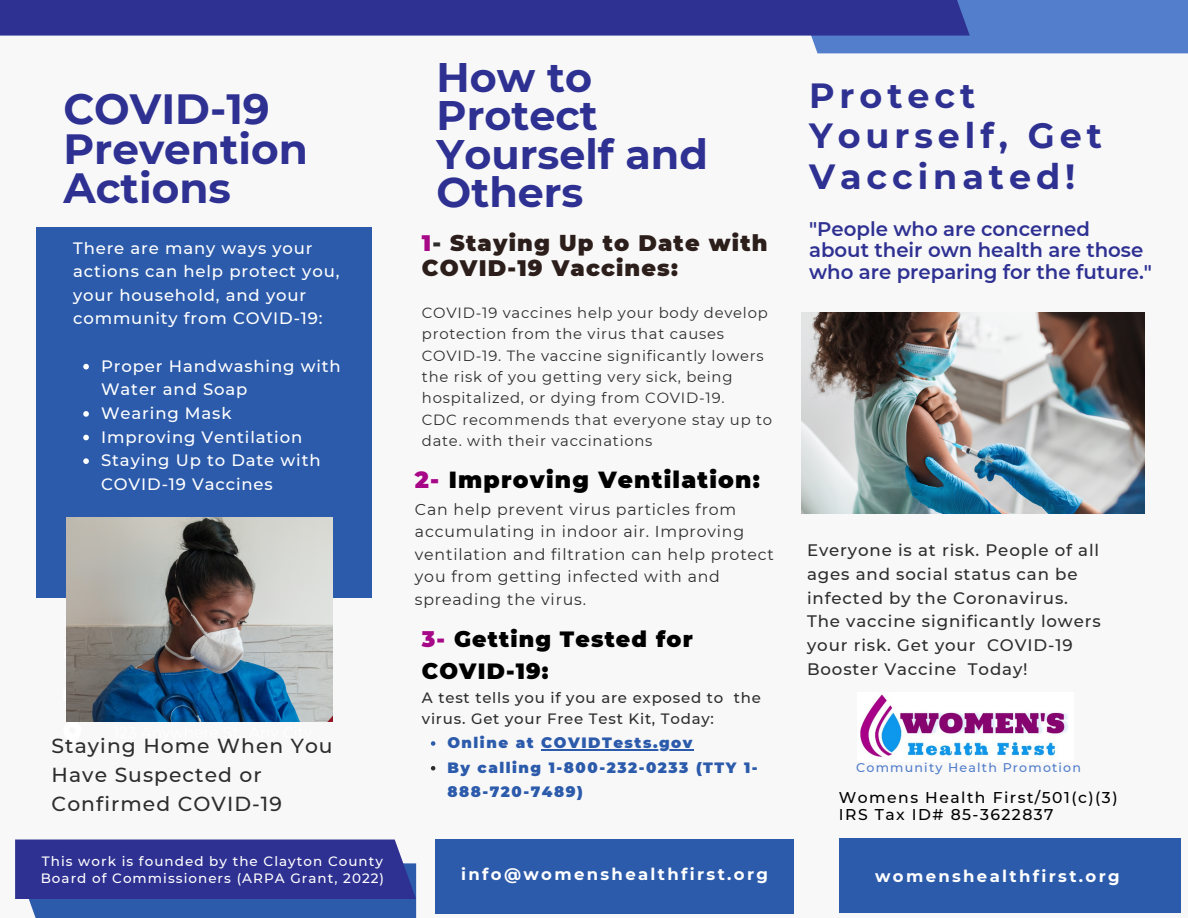
<style>
.page{position:relative;width:1188px;height:918px;background:#f8f8f8}
.page>*{position:absolute;margin:0;border:0;box-sizing:border-box;transform-origin:0 0}
.t1{font:700 42.15px/39.6px "Montserrat";color:#2e3192}
.t2{font:700 41.25px/38.2px "Montserrat";color:#2e3192}
.t3{font:700 34.95px/40.5px "Montserrat";letter-spacing:.14em;color:#2e3192}
.t4{font:900 23.25px "Montserrat";letter-spacing:.05em;color:#000}
.t5{font:900 22.5px/24.8px "Montserrat";letter-spacing:.05em;color:#2c1f1b}
.t6{font:900 22.05px/32.7px "Montserrat";letter-spacing:.05em;color:#000}
.t7{font:500 20.25px/29.2px "Montserrat";letter-spacing:.05em;color:#2d2d2d}
.t8{font:600 19.65px/21.3px "Montserrat";color:#2e3192}
.t9{font:500 16.65px/23.7px "Montserrat";letter-spacing:.05em;color:#2d2d2d}
.t10{font:500 16.5px/23.7px "Montserrat";letter-spacing:.05em;color:#fff}
.t11{font:700 16.5px "Montserrat";letter-spacing:.14em;color:#fff}
.t12{font:15.75px/22.5px "Montserrat";letter-spacing:.05em;color:#2d2d2d}
.t13{font:500 15.6px "Montserrat";letter-spacing:.095em;color:#000}
.t14{font:500 15px/21.3px "Montserrat";letter-spacing:.05em;color:#2d2d2d}
.t15{font:900 15px/24.8px "Montserrat";letter-spacing:.1em;color:#2c5bab}
.t16{font:14.85px/21.3px "Montserrat";letter-spacing:.05em;color:#2d2d2d}
.t17{font:500 13.5px/16.8px "Montserrat";letter-spacing:.075em;color:#fff}
.t18{font:500 12.6px "Montserrat";letter-spacing:.095em;color:#527ecb}
.s1{color:#a60887}
.s2{color:#2d2d2d}
</style>
<div class="page">
<div style="left:792px;top:0;width:396px;height:53px;background:#527ecb"></div>
<div style="left:0;top:0;width:970px;height:36px;background:#2e3192"></div>
<div style="left:37px;top:228px;width:335px;height:370px;background:#2c5bab"></div>
<svg style="left:15px;top:840px;width:401px;height:78px;background:#323f9a"></svg>
<div style="left:435px;top:840px;width:359px;height:74px;background:#2c5bab"></div>
<svg style="left:66px;top:721px;width:15px;height:1px"></svg>
<img style="left:66px;top:518px;width:267px;height:203px">
<img style="left:802px;top:312px;width:343px;height:202px">
<svg style="left:83px;top:364px;width:6px;height:5px"></svg>
<svg style="left:83px;top:411px;width:6px;height:6px"></svg>
<svg style="left:83px;top:435px;width:6px;height:5px"></svg>
<svg style="left:83px;top:458px;width:6px;height:6px"></svg>
<svg style="left:431px;top:741px;width:4px;height:5px"></svg>
<hr style="left:541px;top:749px;width:153px;height:1px;background:#2c5bab">
<svg style="left:431px;top:766px;width:4px;height:4px"></svg>
<div style="left:839px;top:838px;width:342px;height:75px;background:#2c5bab"></div>
<img style="left:860px;top:694px;width:208px;height:63px">
<p class="t1" style="left:63px;top:89px;width:246px">COVID-19<br>Prevention<br>Actions</p>
<p class="t10" style="left:73px;top:236px;width:268px">There are many ways your actions can help protect you, your household, and your community from COVID-19:</p>
<p class="t10" style="left:101px;top:354px;width:241px">Proper Handwashing with<br>Water and Soap</p>
<p class="t10" style="left:101px;top:401px;width:132px">Wearing Mask</p>
<p class="t10" style="left:101px;top:425px;width:203px">Improving Ventilation</p>
<p class="t10" style="left:101px;top:448px;width:221px">Staying Up to Date with<br>COVID-19 Vaccines</p>
<p class="t7" style="left:52px;top:731px;width:283px">Staying Home When You<br>Have Suspected or<br>Confirmed COVID-19</p>
<p class="t17" style="left:41px;top:853px;width:345px">This work is founded by the Clayton County<br>Board of Commissioners (ARPA Grant, 2022)</p>
<p class="t2" style="left:437px;top:58px;width:273px">How to<br>Protect<br>Yourself and<br>Others</p>
<p class="t5" style="left:422px;top:231px;width:347px"><span class="s1">1</span><span class="s2">-</span> Staying Up to Date with<br>COVID-19 Vaccines:</p>
<p class="t16" style="left:422px;top:302px;width:347px">COVID-19 vaccines help your body develop protection from the virus that causes COVID-19. The vaccine significantly lowers the risk of you getting very sick, being hospitalized, or dying from COVID-19.</p>
<p class="t16" style="left:422px;top:409px;width:352px">CDC recommends that everyone stay up to date. with their vaccinations</p>
<p class="t4" style="left:415px;top:465px;width:346px"><span class="s1">2-</span> Improving Ventilation:</p>
<p class="t12" style="left:415px;top:498px;width:361px">Can help prevent virus particles from accumulating in indoor air. Improving ventilation and filtration can help protect you from getting infected with and spreading the virus.</p>
<p class="t6" style="left:422px;top:622px;width:272px"><span class="s1">3-</span> Getting Tested for<br>COVID-19:</p>
<p class="t14" style="left:422px;top:687px;width:340px">A test tells you if you are exposed to the virus. Get your Free Test Kit, Today:</p>
<p class="t15" style="left:447px;top:730px;width:247px">Online at COVIDTests.gov</p>
<p class="t15" style="left:447px;top:755px;width:312px">By calling 1-800-232-0233 (TTY 1-<br>888-720-7489)</p>
<p class="t11" style="left:461px;top:864px;width:308px">info@womenshealthfirst.org</p>
<p class="t3" style="left:809px;top:75px;width:294px">Protect<br>Yourself, Get<br>Vaccinated!</p>
<p class="t8" style="left:809px;top:218px;width:344px">"People who are concerned about their own health are those who are preparing for the future."</p>
<p class="t9" style="left:807px;top:538px;width:294px">Everyone is at risk. People of all ages and social status can be infected by the Coronavirus.</p>
<p class="t9" style="left:807px;top:610px;width:295px">The vaccine significantly lowers your risk. Get your COVID-19<br>Booster Vaccine Today!</p>
<p class="t18" style="left:856px;top:760px;width:226px">Community Health Promotion</p>
<p class="t13" style="left:839px;top:788px;width:280px">Womens Health First/501(c)(3)</p>
<p class="t13" style="left:839px;top:804px;width:216px">IRS Tax ID# 85-3622837</p>
<p class="t11" style="left:875px;top:867px;width:246px">womenshealthfirst.org</p>
</div>
